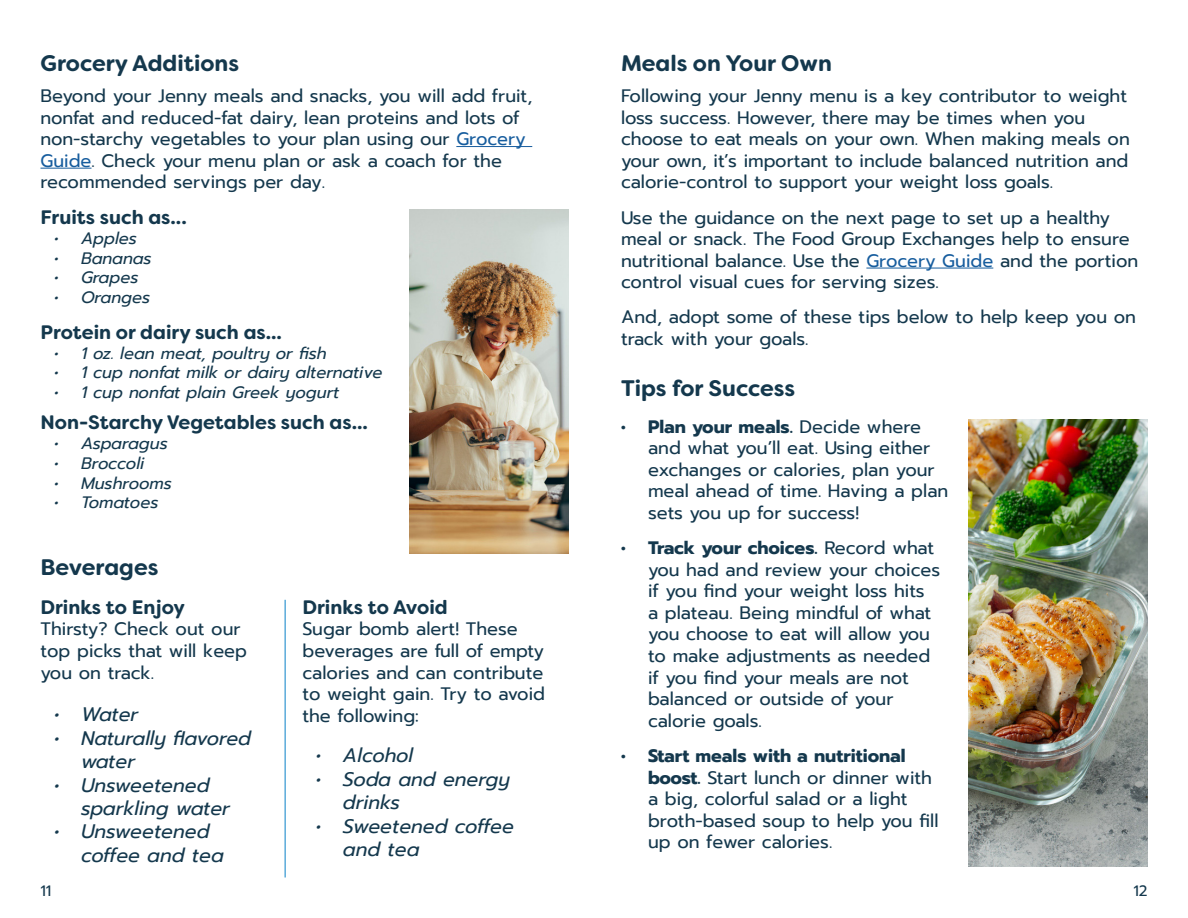
<style>
.page{position:relative;width:1188px;height:918px;background:#fff}
.page>*{position:absolute;margin:0;border:0;box-sizing:border-box;transform-origin:0 0}
.t1{font:700 22.5px "Filson Soft";color:#14384d}
.t2{font:italic 19.5px/23.4px "Prompt";color:#14384d}
.t3{font:700 19.5px "Filson Soft";color:#14384d}
.t4{font:18px/21.6px "Prompt";color:#14384d}
.t5{font:italic 16.5px "Prompt";color:#14384d}
.t6{font:15px "Prompt";color:#14384d}
.s1{color:#175d9e}
.s2{font-weight:700}
</style>
<div class="page">
<hr style="left:456px;top:146px;width:76px;height:1px;background:#175d9e">
<hr style="left:40px;top:168px;width:52px;height:1px;background:#175d9e">
<hr style="left:285px;top:600px;width:1px;height:277px;background:#0881c7">
<hr style="left:866px;top:268px;width:127px;height:1px;background:#175d9e">
<img style="left:969px;top:419px;width:179px;height:447px">
<img style="left:410px;top:210px;width:159px;height:343px">
<p class="t1" style="left:40px;top:48px;width:200px">Grocery Additions</p>
<p class="t1" style="left:621px;top:48px;width:212px">Meals on Your Own</p>
<p class="t4" style="left:40px;top:85px;width:493px">Beyond your Jenny meals and snacks, you will add fruit, nonfat and reduced-fat dairy, lean proteins and lots of non-starchy vegetables to your plan using our <span class="s1">Grocery Guide</span>. Check your menu plan or ask a coach for the recommended servings per day.</p>
<p class="t3" style="left:40px;top:205px;width:148px">Fruits such as...</p>
<p class="t5" style="left:54px;top:226px;width:85px">• Apples</p>
<p class="t5" style="left:54px;top:246px;width:99px">• Bananas</p>
<p class="t5" style="left:54px;top:266px;width:86px">• Grapes</p>
<p class="t5" style="left:54px;top:286px;width:98px">• Oranges</p>
<p class="t3" style="left:40px;top:319px;width:243px">Protein or dairy such as...</p>
<p class="t5" style="left:54px;top:341px;width:274px">• 1 oz. lean meat, poultry or fish</p>
<p class="t5" style="left:54px;top:361px;width:330px">• 1 cup nonfat milk or dairy alternative</p>
<p class="t5" style="left:54px;top:381px;width:287px">• 1 cup nonfat plain Greek yogurt</p>
<p class="t3" style="left:40px;top:410px;width:329px">Non-Starchy Vegetables such as...</p>
<p class="t5" style="left:54px;top:431px;width:115px">• Asparagus</p>
<p class="t5" style="left:54px;top:451px;width:92px">• Broccoli</p>
<p class="t5" style="left:54px;top:471px;width:119px">• Mushrooms</p>
<p class="t5" style="left:54px;top:491px;width:106px">• Tomatoes</p>
<p class="t1" style="left:40px;top:553px;width:119px">Beverages</p>
<p class="t3" style="left:40px;top:594px;width:146px">Drinks to Enjoy</p>
<p class="t4" style="left:40px;top:618px;width:208px">Thirsty? Check out our top picks that will keep you on track.</p>
<p class="t2" style="left:54px;top:703px;width:86px">• Water</p>
<p class="t2" style="left:81px;top:726px;width:172px;text-indent:-27px">• Naturally flavored water</p>
<p class="t2" style="left:81px;top:773px;width:151px;text-indent:-27px">• Unsweetened sparkling water</p>
<p class="t2" style="left:81px;top:820px;width:144px;text-indent:-27px">• Unsweetened coffee and tea</p>
<p class="t3" style="left:302px;top:594px;width:147px">Drinks to Avoid</p>
<p class="t4" style="left:302px;top:618px;width:244px">Sugar bomb alert! These beverages are full of empty calories and can contribute to weight gain. Try to avoid the following:</p>
<p class="t2" style="left:316px;top:744px;width:99px">• Alcohol</p>
<p class="t2" style="left:343px;top:767px;width:168px;text-indent:-27px">• Soda and energy drinks</p>
<p class="t2" style="left:343px;top:814px;width:173px;text-indent:-27px">• Sweetened coffee and tea</p>
<p class="t4" style="left:621px;top:85px;width:510px">Following your Jenny menu is a key contributor to weight loss success. However, there may be times when you choose to eat meals on your own. When making meals on your own, it’s important to include balanced nutrition and calorie-control to support your weight loss goals.</p>
<p class="t4" style="left:621px;top:206px;width:519px">Use the guidance on the next page to set up a healthy meal or snack. The Food Group Exchanges help to ensure nutritional balance. Use the <span class="s1">Grocery Guide</span> and the portion control visual cues for serving sizes.</p>
<p class="t4" style="left:621px;top:306px;width:517px">And, adopt some of these tips below to help keep you on track with your goals.</p>
<p class="t1" style="left:621px;top:374px;width:176px">Tips for Success</p>
<p class="t4" style="left:648px;top:416px;width:302px;text-indent:-27px"><span class="s2">• Plan your meals.</span> Decide where and what you’ll eat. Using either exchanges or calories, plan your meal ahead of time. Having a plan sets you up for success!</p>
<p class="t4" style="left:648px;top:537px;width:294px;text-indent:-27px"><span class="s2">• Track your choices.</span> Record what you had and review your choices if you find your weight loss hits<br>a plateau. Being mindful of what you choose to eat will allow you to make adjustments as needed if you find your meals are not balanced or outside of your calorie goals.</p>
<p class="t4" style="left:648px;top:745px;width:292px;text-indent:-27px"><span class="s2">• Start meals with a nutritional boost.</span> Start lunch or dinner with a big, colorful salad or a light broth-based soup to help you fill up on fewer calories.</p>
<p class="t6" style="left:40px;top:880px;width:12px">11</p>
<p class="t6" style="left:1133px;top:880px;width:16px">12</p>
</div>
